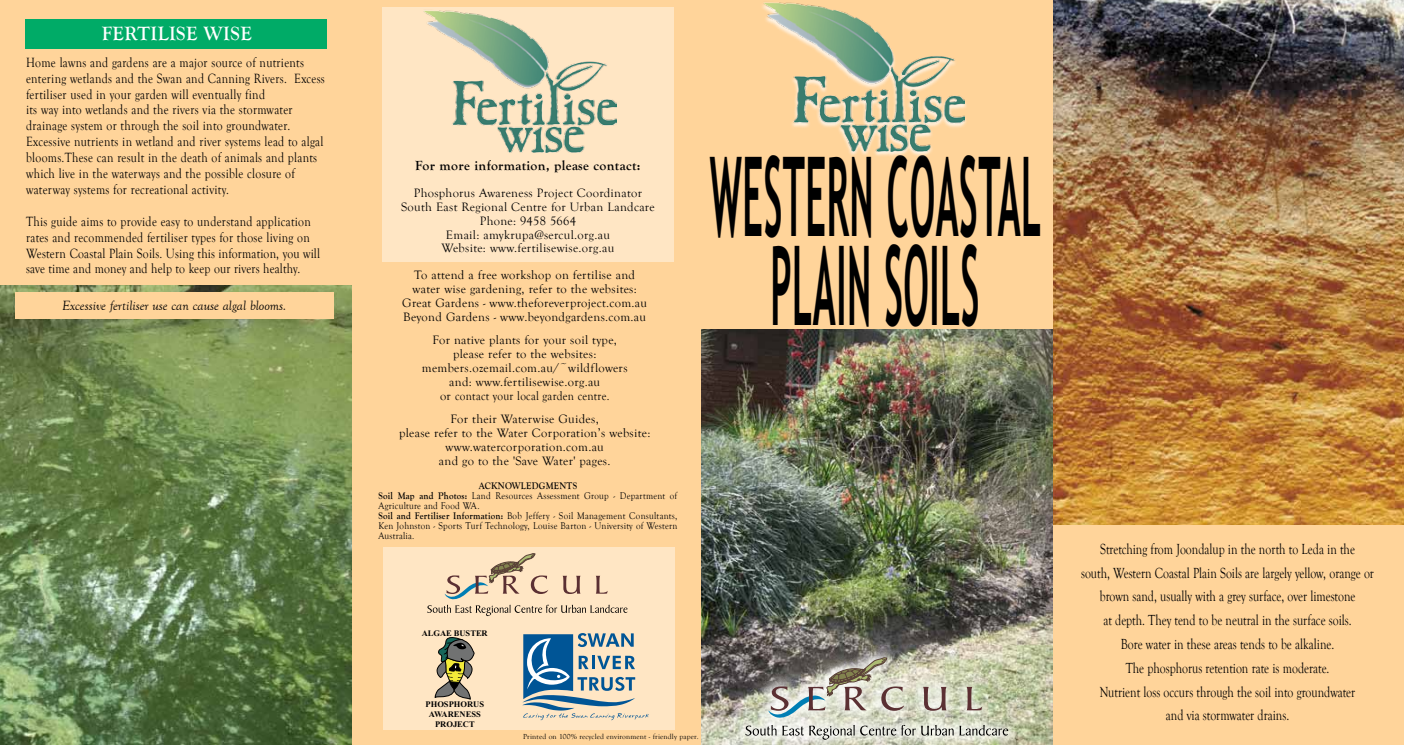
<style>
.page{position:relative;width:1404px;height:745px;background:#fff}
.page>*{position:absolute;margin:0;border:0;box-sizing:border-box;transform-origin:0 0}
.t1{font:700 110px/88.8px "Trebuchet MS";letter-spacing:.015em;color:#000;text-align:center;scale:.33 1}
.t2{font:700 20px "Goudy Old Style T";letter-spacing:.025em;color:#fff;scale:.96 1}
.t3{font:15px/23.8px "Goudy Old Style T";color:#000;text-align:center;scale:.79 1}
.t4{font:13.75px/15.9px "Goudy Old Style T";letter-spacing:.025em;color:#000;scale:.85 1}
.t5{font:italic 13.75px "Goudy Old Style T";color:#000}
.t6{font:700 13.75px "Goudy Old Style T";letter-spacing:.025em;color:#000}
.t7{font:12.5px/13.8px "Goudy Old Style T";letter-spacing:.025em;color:#000;text-align:center}
.t8{font:10px/10px "Goudy Old Style T";letter-spacing:.025em;color:#000;scale:.9 1}
.t9{font:700 8.5px/10.2px "Times New Roman";color:#000;text-align:center}
.t10{font:7.5px "Goudy Old Style T";letter-spacing:.025em;color:#000}
.s1{font-weight:700}
</style>
<div class="page">
<div style="left:0;top:0;width:1403px;height:744px;background:#ffd49a"></div>
<img style="left:1052px;top:0;width:351px;height:523px">
<img style="left:0;top:285px;width:351px;height:459px">
<div style="left:25px;top:19px;width:301px;height:30px;background:#00ab67"></div>
<div style="left:15px;top:292px;width:318px;height:27px;background:#ffd49a"></div>
<img style="left:701px;top:329px;width:351px;height:415px">
<div style="left:382px;top:7px;width:291px;height:254px;background:#ffe6c4"></div>
<div style="left:759px;top:2px;width:209px;height:156px;background:#fff;opacity:.75"></div>
<img style="left:763px;top:2px;width:201px;height:149px">
<img style="left:424px;top:10px;width:192px;height:142px">
<div style="left:730px;top:642px;width:293px;height:102px;background:#fff;opacity:.75"></div>
<div style="left:738px;top:655px;width:269px;height:89px;background:#fff;opacity:.75"></div>
<svg style="left:966px;top:686px;width:16px;height:24px"></svg>
<svg style="left:922px;top:686px;width:24px;height:24px"></svg>
<svg style="left:745px;top:724px;width:31px;height:11px"></svg>
<svg style="left:782px;top:725px;width:21px;height:10px"></svg>
<svg style="left:809px;top:724px;width:45px;height:15px"></svg>
<svg style="left:860px;top:724px;width:93px;height:11px"></svg>
<svg style="left:959px;top:724px;width:49px;height:11px"></svg>
<svg style="left:768px;top:657px;width:136px;height:61px;background:#acaaa1"></svg>
<div style="left:383px;top:547px;width:291px;height:182px;background:#ffe6c4"></div>
<svg style="left:427px;top:553px;width:200px;height:62px"></svg>
<svg style="left:522px;top:633px;width:126px;height:86px"></svg>
<svg style="left:434px;top:637px;width:40px;height:62px"></svg>
<h2 class="t2" style="left:102px;top:23px;width:158px">Fertilise wise</h2>
<p class="t4" style="left:26px;top:55px;width:353px">Home lawns and gardens are a major source of nutrients entering wetlands and the Swan and Canning Rivers. Excess fertiliser used in your garden will eventually find<br>its way into wetlands and the rivers via the stormwater drainage system or through the soil into groundwater.<br>Excessive nutrients in wetland and river systems lead to algal blooms.These can result in the death of animals and plants which live in the waterways and the possible closure of waterway systems for recreational activity.</p>
<p class="t4" style="left:26px;top:213px;width:347px">This guide aims to provide easy to understand application rates and recommended fertiliser types for those living on Western Coastal Plain Soils. Using this information, you will save time and money and help to keep our rivers healthy.</p>
<p class="t5" style="left:62px;top:297px;width:226px">Excessive fertiliser use can cause algal blooms.</p>
<p class="t6" style="left:415px;top:157px;width:227px">For more information, please contact:</p>
<p class="t7" style="left:401px;top:186px;width:255px">Phosphorus Awareness Project Coordinator South East Regional Centre for Urban Landcare Phone: 9458 5664<br>Email: amykrupa@sercul.org.au<br>Website: www.fertilisewise.org.au</p>
<p class="t7" style="left:402px;top:268px;width:246px">To attend a free workshop on fertilise and water wise gardening, refer to the websites:<br>Great Gardens - www.theforeverproject.com.au Beyond Gardens - www.beyondgardens.com.au</p>
<p class="t7" style="left:422px;top:333px;width:207px">For native plants for your soil type, please refer to the websites: members.ozemail.com.au/~wildflowers and: www.fertilisewise.org.au<br>or contact your local garden centre.</p>
<p class="t7" style="left:399px;top:412px;width:253px">For their Waterwise Guides,<br>please refer to the Water Corporation’s website: www.watercorporation.com.au<br>and go to the 'Save Water' pages.</p>
<p class="t8" style="left:378px;top:480px;width:333px;text-indent:100px"><span class="s1">Acknowledgments<br>Soil Map and Photos:</span> Land Resources Assessment Group - Department of Agriculture and Food WA.<br><span class="s1">Soil and Fertiliser Information:</span> Bob Jeffery - Soil Management Consultants, Ken Johnston - Sports Turf Technology, Louise Barton - University of Western Australia.</p>
<h1 class="t1" style="left:709px;top:152px;width:1005px">WESTERN COASTAL<br>PLAIN SOILS</h1>
<p class="t9" style="left:421px;top:627px;width:68px">ALGAE BUSTER</p>
<p class="t9" style="left:425px;top:698px;width:60px">PHOSPHORUS<br>AWARENESS<br>PROJECT</p>
<p class="t10" style="left:523px;top:731px;width:177px">Printed on 100% recycled environment - friendly paper.</p>
<p class="t3" style="left:1080px;top:537px;width:372px">Stretching from Joondalup in the north to Leda in the<br>south, Western Coastal Plain Soils are largely yellow, orange or brown sand, usually with a grey surface, over limestone<br>at depth. They tend to be neutral in the surface soils.<br>Bore water in these areas tends to be alkaline.<br>The phosphorus retention rate is moderate.<br>Nutrient loss occurs through the soil into groundwater<br>and via stormwater drains.</p>
</div>
